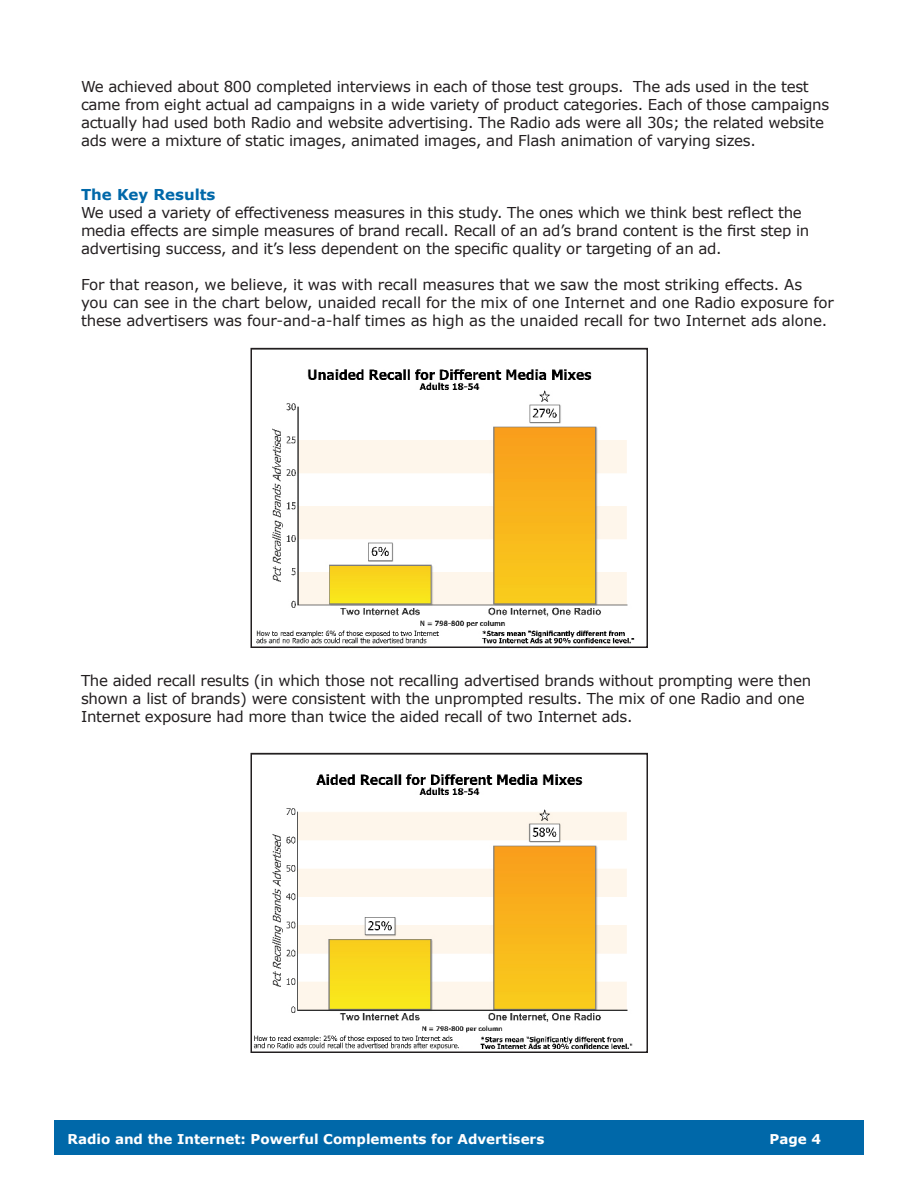
<style>
.page{position:relative;width:918px;height:1188px;background:#fff}
.page>*{position:absolute;margin:0;border:0;box-sizing:border-box;transform-origin:0 0}
.t1{font:15px/18px "Verdana";letter-spacing:-.02em;color:#231f20}
.t2{font:700 15px "Verdana";color:#0068a9}
.t3{font:700 13.5px "Verdana";color:#fff}
</style>
<div class="page">
<div style="left:54px;top:1120px;width:810px;height:35px;background:#0068a9"></div>
<img style="left:256px;top:369px;width:379px;height:275px">
<div style="left:250px;top:348px;width:398px;height:300px;border:2px solid #231f20"></div>
<img style="left:253px;top:774px;width:380px;height:276px">
<div style="left:250px;top:753px;width:398px;height:300px;border:2px solid #231f20"></div>
<p class="t1" style="left:81px;top:78px;width:750px">We achieved about 800 completed interviews in each of those test groups. The ads used in the test came from eight actual ad campaigns in a wide variety of product categories. Each of those campaigns actually had used both Radio and website advertising. The Radio ads were all 30s; the related website ads were a mixture of static images, animated images, and Flash animation of varying sizes.</p>
<p class="t2" style="left:81px;top:185px;width:136px">The Key Results</p>
<p class="t1" style="left:81px;top:204px;width:730px">We used a variety of effectiveness measures in this study. The ones which we think best reflect the media effects are simple measures of brand recall. Recall of an ad’s brand content is the first step in advertising success, and it’s less dependent on the specific quality or targeting of an ad.</p>
<p class="t1" style="left:81px;top:276px;width:754px">For that reason, we believe, it was with recall measures that we saw the most striking effects. As<br>you can see in the chart below, unaided recall for the mix of one Internet and one Radio exposure for these advertisers was four-and-a-half times as high as the unaided recall for two Internet ads alone.</p>
<p class="t1" style="left:81px;top:672px;width:732px">The aided recall results (in which those not recalling advertised brands without prompting were then shown a list of brands) were consistent with the unprompted results. The mix of one Radio and one<br>Internet exposure had more than twice the aided recall of two Internet ads.</p>
<p class="t3" style="left:68px;top:1131px;width:478px">Radio and the Internet: Powerful Complements for Advertisers</p>
<p class="t3" style="left:770px;top:1131px;width:53px">Page 4</p>
</div>
